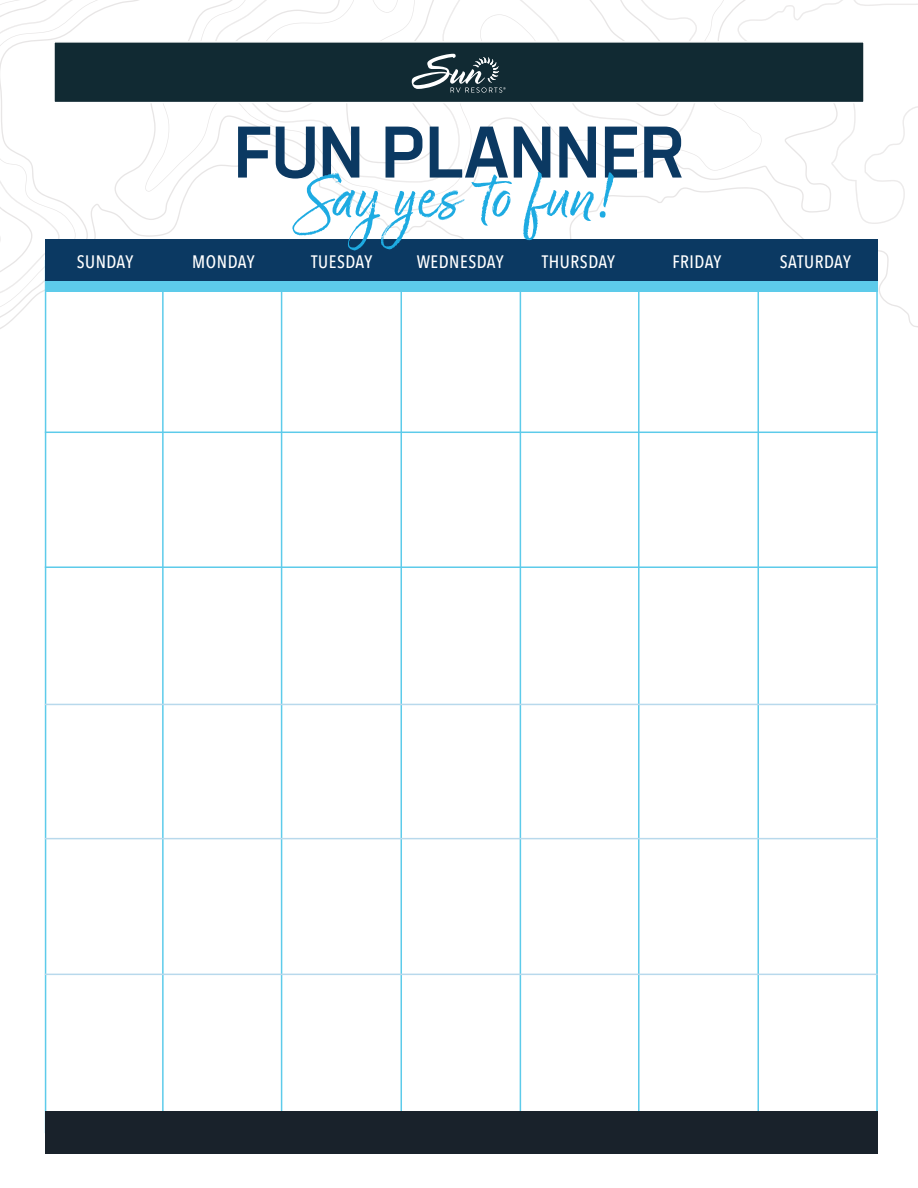
<style>
.page{position:relative;width:918px;height:1188px;background:#fff}
.page>*{position:absolute;margin:0;border:0;box-sizing:border-box;transform-origin:0 0}
.t1{font:72px "Good Karma";color:#1eabe2}
.t2{font:500 72px "Neusa Next Pro";color:#0b3962}
.t3{font:500 18px "Avenir Next Condensed";letter-spacing:.03em;color:#fff}
</style>
<div class="page">
<svg style="left:0;top:0;width:918px;height:333px"></svg>
<svg style="left:738px;top:0;width:180px;height:224px"></svg>
<hr style="left:45px;top:432px;width:833px;height:1px;background:#5dcbea">
<hr style="left:45px;top:566px;width:833px;height:2px;background:#5dcbea">
<hr style="left:758px;top:260px;width:1px;height:873px;background:#5dcbea">
<hr style="left:876px;top:260px;width:2px;height:873px;background:#5dcbea">
<hr style="left:638px;top:260px;width:2px;height:873px;background:#5dcbea">
<hr style="left:520px;top:260px;width:1px;height:873px;background:#5dcbea">
<hr style="left:401px;top:260px;width:1px;height:873px;background:#5dcbea">
<hr style="left:281px;top:260px;width:1px;height:873px;background:#5dcbea">
<hr style="left:162px;top:260px;width:2px;height:873px;background:#5dcbea">
<hr style="left:45px;top:260px;width:1px;height:873px;background:#5dcbea">
<hr style="left:45px;top:704px;width:833px;height:1px;background:#b8d9ec">
<hr style="left:45px;top:838px;width:833px;height:1px;background:#b8d9ec">
<hr style="left:45px;top:974px;width:833px;height:1px;background:#b8d9ec">
<div style="left:45px;top:281px;width:833px;height:11px;background:#5dcbea"></div>
<div style="left:45px;top:239px;width:833px;height:42px;background:#0b3962"></div>
<div style="left:45px;top:1112px;width:833px;height:42px;background:#19222b"></div>
<div style="left:53px;top:41px;width:812px;height:62px;background:#112a33;border:2px solid #fff"></div>
<svg style="left:412px;top:54px;width:94px;height:39px"></svg>
<h1 class="t2" style="left:234px;top:106px;width:452px">FUN PLANNER</h1>
<h1 class="t1" style="left:305px;top:155px;width:309px">Say yes to fun!</h1>
<p class="t3" style="left:77px;top:251px;width:58px">SUNDAY</p>
<p class="t3" style="left:192px;top:251px;width:64px">MONDAY</p>
<p class="t3" style="left:311px;top:251px;width:63px">TUESDAY</p>
<p class="t3" style="left:417px;top:251px;width:88px">WEDNESDAY</p>
<p class="t3" style="left:542px;top:251px;width:75px">THURSDAY</p>
<p class="t3" style="left:672px;top:251px;width:50px">FRIDAY</p>
<p class="t3" style="left:780px;top:251px;width:73px">SATURDAY</p>
</div>
